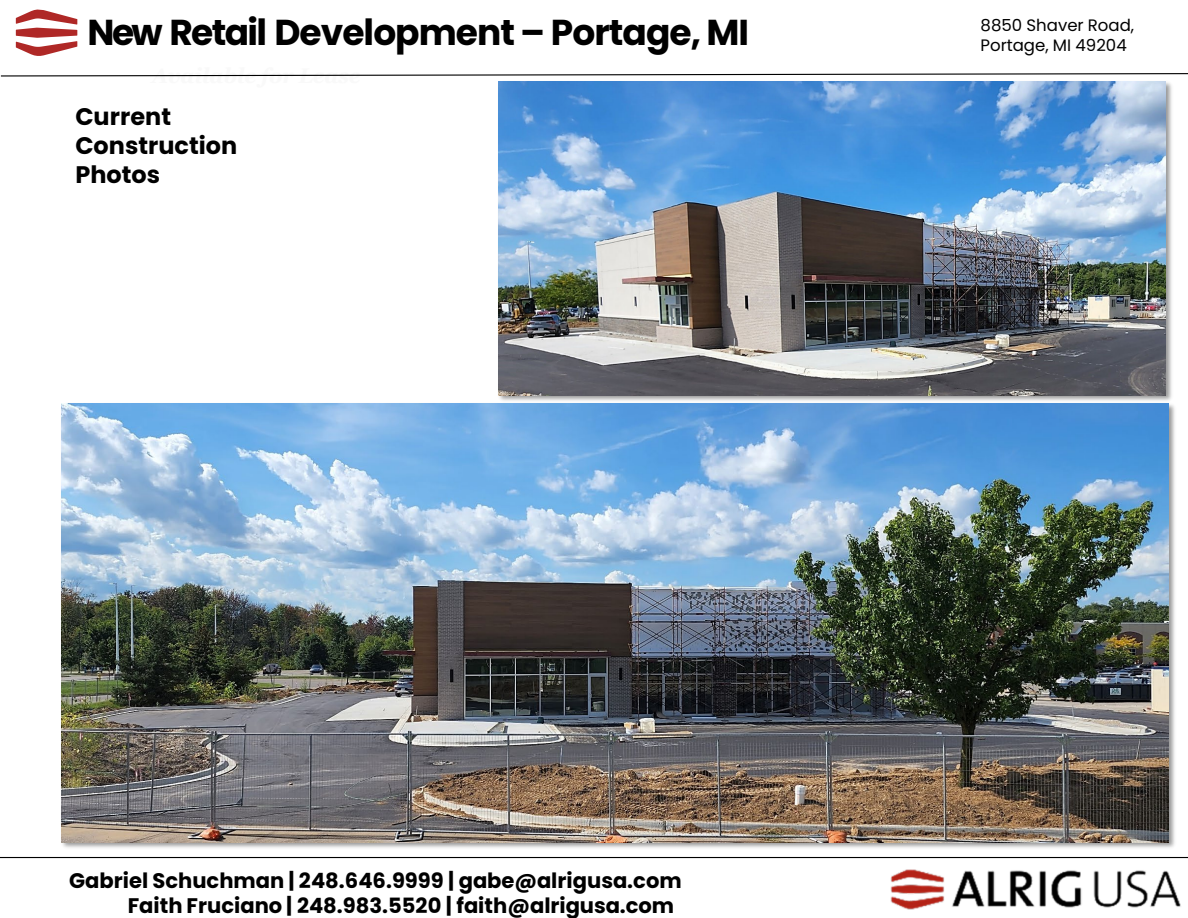
<style>
.page{position:relative;width:1188px;height:918px;background:#fff}
.page>*{position:absolute;margin:0;border:0;box-sizing:border-box;transform-origin:0 0}
.t1{font:700 36px "Poppins";letter-spacing:-.025em;color:#000}
.t2{font:700 24px "Poppins";color:#000}
.t3{font:700 21px "Poppins";color:#000}
.t4{font:16.5px "Poppins";color:#000}
</style>
<div class="page">
<svg style="left:16px;top:10px;width:61px;height:46px"></svg>
<svg style="left:35px;top:73px;width:1152px;height:4px"></svg>
<img style="left:880px;top:856px;width:308px;height:54px">
<hr style="left:0;top:857px;width:1188px;height:1px;background:#000">
<img style="left:0;top:24px;width:35px;height:53px">
<img style="left:498px;top:81px;width:674px;height:319px">
<img style="left:498px;top:82px;width:668px;height:313px">
<img style="left:61px;top:400px;width:1114px;height:448px">
<img style="left:62px;top:403px;width:1107px;height:439px">
<h2 class="t1" style="left:88px;top:12px;width:663px">New Retail Development – Portage, MI</h2>
<p class="t2" style="left:75px;top:103px;width:97px">Current</p>
<p class="t2" style="left:75px;top:132px;width:163px">Construction</p>
<p class="t2" style="left:75px;top:161px;width:86px">Photos</p>
<p class="t4" style="left:981px;top:16px;width:155px">8850 Shaver Road,</p>
<p class="t4" style="left:981px;top:36px;width:148px">Portage, MI 49204</p>
<p class="t3" style="left:69px;top:868px;width:614px">Gabriel Schuchman | 248.646.9999 | gabe@alrigusa.com</p>
<p class="t3" style="left:128px;top:893px;width:548px">Faith Fruciano | 248.983.5520 | faith@alrigusa.com</p>
</div>
